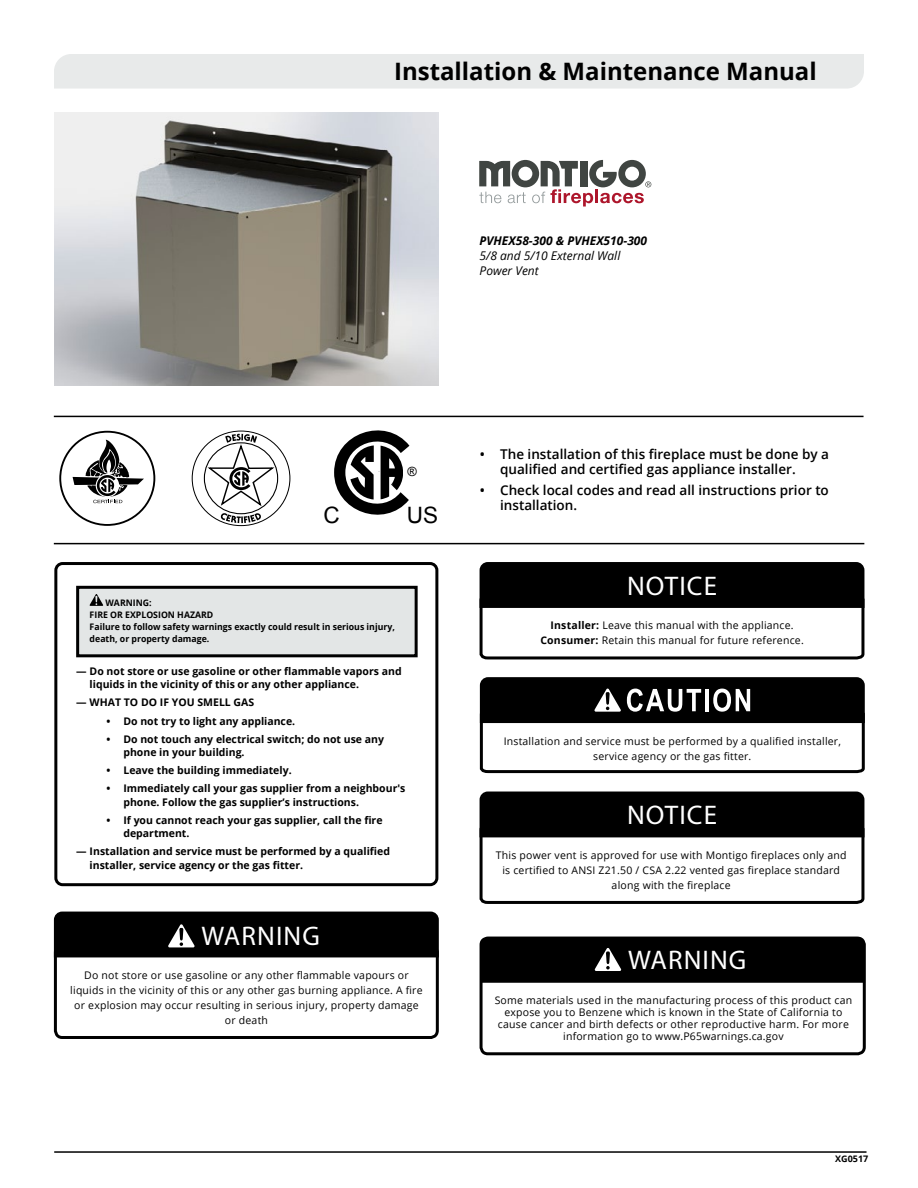
<style>
.page{position:relative;width:918px;height:1188px;background:#fff}
.page>*{position:absolute;margin:0;border:0;box-sizing:border-box;transform-origin:0 0}
.t1{font:27px "Myriad Pro";letter-spacing:.04em;color:#fff}
.t2{font:700 24px "Open Sans";color:#000}
.t3{font:22.5px "Arial";color:#000}
.t4{font:600 13.5px/15px "Open Sans";color:#000}
.t5{font:12.75px "Arial";color:#000}
.t6{font:italic 12px "Open Sans";color:#000}
.t7{font:italic 700 12px "Open Sans";color:#000}
.t8{font:10.5px/15px "Open Sans";letter-spacing:.02em;color:#000;text-align:center}
.t9{font:700 10.5px/13.5px "Open Sans";color:#000}
.t10{font:700 9px/12px "Open Sans";color:#000}
.s1{font-weight:700}
</style>
<div class="page">
<hr style="left:54px;top:1151px;width:813px;height:2px;background:#000">
<div style="left:54px;top:54px;width:810px;height:35px;background:#e8eaea"></div>
<hr style="left:54px;top:543px;width:810px;height:1px;background:#000">
<hr style="left:54px;top:416px;width:810px;height:1px;background:#000">
<svg style="left:205px;top:434px;width:72px;height:89px"></svg>
<div style="left:59px;top:431px;width:96px;height:95px;border:2px solid #000;border-radius:50%"></div>
<svg style="left:73px;top:440px;width:71px;height:63px"></svg>
<svg style="left:334px;top:430px;width:75px;height:85px"></svg>
<div style="left:54px;top:562px;width:384px;height:324px;border:3px solid #000;border-radius:7px"></div>
<div style="left:78px;top:587px;width:338px;height:69px;background:#e3e6e6"></div>
<div style="left:76px;top:586px;width:342px;height:71px;border:3px solid #000"></div>
<svg style="left:90px;top:594px;width:13px;height:12px"></svg>
<svg style="left:479px;top:677px;width:386px;height:97px"></svg>
<svg style="left:479px;top:160px;width:172px;height:47px"></svg>
<svg style="left:479px;top:562px;width:386px;height:98px"></svg>
<svg style="left:479px;top:791px;width:386px;height:113px"></svg>
<div style="left:54px;top:944px;width:385px;height:95px;border:3px solid #000;border-radius:7px"></div>
<svg style="left:53px;top:911px;width:386px;height:48px;background:#101010"></svg>
<img style="left:54px;top:112px;width:385px;height:273px">
<svg style="left:479px;top:936px;width:386px;height:48px;background:#0f0f0f"></svg>
<div style="left:480px;top:937px;width:386px;height:118px;border:3px solid #000;border-radius:7px"></div>
<h2 class="t2" style="left:394px;top:55px;width:424px">Installation &amp; Maintenance Manual</h2>
<p class="t7" style="left:480px;top:232px;width:169px">PVHEX58-300 &amp; PVHEX510-300</p>
<p class="t6" style="left:480px;top:248px;width:142px">5/8 and 5/10 External Wall</p>
<p class="t6" style="left:480px;top:263px;width:61px">Power Vent</p>
<p class="t5" style="left:408px;top:463px;width:11px">®</p>
<p class="t3" style="left:324px;top:501px;width:18px">C</p>
<p class="t3" style="left:407px;top:501px;width:33px">US</p>
<p class="t10" style="left:106px;top:597px;width:48px">WARNING:</p>
<p class="t10" style="left:90px;top:609px;width:125px">FIRE OR EXPLOSION HAZARD</p>
<p class="t10" style="left:90px;top:621px;width:307px">Failure to follow safety warnings exactly could result in serious injury, death, or property damage.</p>
<p class="t9" style="left:90px;top:664px;width:314px;text-indent:-14px">— Do not store or use gasoline or other flammable vapors and liquids in the vicinity of this or any other appliance.</p>
<p class="t9" style="left:76px;top:696px;width:180px">— WHAT TO DO IF YOU SMELL GAS</p>
<p class="t9" style="left:107px;top:714px;width:190px">• Do not try to light any appliance.</p>
<p class="t9" style="left:123px;top:732px;width:262px;text-indent:-17px">• Do not touch any electrical switch; do not use any phone in your building.</p>
<p class="t9" style="left:107px;top:763px;width:187px">• Leave the building immediately.</p>
<p class="t9" style="left:123px;top:781px;width:284px;text-indent:-17px">• Immediately call your gas supplier from a neighbour's phone. Follow the gas supplier’s instructions.</p>
<p class="t9" style="left:123px;top:813px;width:261px;text-indent:-17px">• If you cannot reach your gas supplier, call the fire department.</p>
<p class="t9" style="left:90px;top:845px;width:302px;text-indent:-14px">— Installation and service must be performed by a qualified installer, service agency or the gas fitter.</p>
<p class="t1" style="left:202px;top:919px;width:120px">WARNING</p>
<p class="t8" style="left:70px;top:967px;width:354px">Do not store or use gasoline or any other flammable vapours or liquids in the vicinity of this or any other gas burning appliance. A fire or explosion may occur resulting in serious injury, property damage or death</p>
<p class="t4" style="left:500px;top:446px;width:331px;text-indent:-20px">• The installation of this fireplace must be done by a qualified and certified gas appliance installer.</p>
<p class="t4" style="left:500px;top:483px;width:330px;text-indent:-20px">• Check local codes and read all instructions prior to installation.</p>
<p class="t1" style="left:627px;top:569px;width:91px">NOTICE</p>
<p class="t8" style="left:550px;top:618px;width:245px"><span class="s1">Installer:</span> Leave this manual with the appliance.</p>
<p class="t8" style="left:540px;top:633px;width:265px"><span class="s1">Consumer:</span> Retain this manual for future reference.</p>
<p class="t8" style="left:504px;top:733px;width:339px">Installation and service must be performed by a qualified installer, service agency or the gas fitter.</p>
<p class="t1" style="left:627px;top:799px;width:91px">NOTICE</p>
<p class="t8" style="left:496px;top:847px;width:352px">This power vent is approved for use with Montigo fireplaces only and is certified to ANSI Z21.50 / CSA 2.22 vented gas fireplace standard along with the fireplace</p>
<p class="t1" style="left:628px;top:943px;width:120px">WARNING</p>
<p class="t8" style="left:495px;top:994px;width:359px;line-height:12px">Some materials used in the manufacturing process of this product can expose you to Benzene which is known in the State of California to cause cancer and birth defects or other reproductive harm. For more information go to www.P65warnings.ca.gov</p>
<p class="t10" style="left:835px;top:1152px;width:35px">XG0517</p>
</div>
